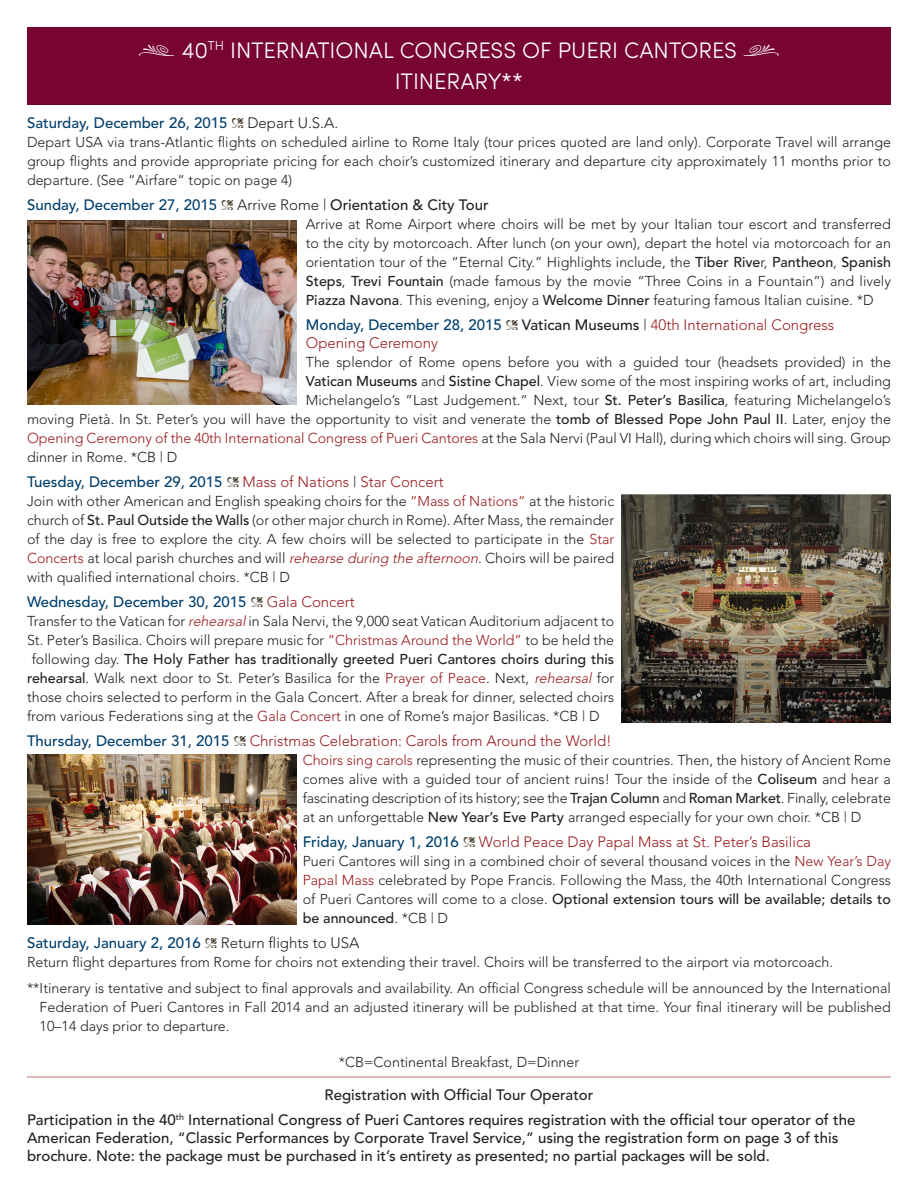
<style>
.page{position:relative;width:918px;height:1188px;background:#fff}
.page>*{position:absolute;margin:0;border:0;box-sizing:border-box;transform-origin:0 0}
.t1{font:300 22.5px/31.5px "Sofia Pro";letter-spacing:-.005em;color:#fff;text-align:center}
.t2{font:500 15px/18px "Avenir";color:#231f20}
.t3{font:300 15px/18px "Avenir";color:#991c20}
.t4{font:500 15px "Avenir";color:#003f6c}
.body{font:300 14.25px/19px "Avenir";color:#231f20;text-align:justify}
.body-2{font:300 14.25px "Avenir";color:#991c20}
.body-3{font:500 14.25px "Avenir";color:#231f20}
.s1{font-family:"Type Embellishments One Let Plain";font-weight:400}
.s2{font-family:"Type Embellishments One Let Plain";font-weight:400;color:#473c2c}
.s3{font-weight:300;color:#231f20}
.s4{color:#231f20}
.s5{font-weight:500}
.s6{font-weight:500;color:#003f6c}
.s7{font-weight:500;color:#231f20}
.s8{color:#991c20}
.s9{font-style:italic;color:#991c20}
.s10{font-weight:300;color:#991c20}
.s11{font-weight:300}
</style>
<div class="page">
<div style="left:27px;top:27px;width:864px;height:77px;background:#780531"></div>
<hr style="left:27px;top:1076px;width:864px;height:2px;background:#991c20">
<img style="left:28px;top:755px;width:269px;height:169px">
<img style="left:27px;top:221px;width:270px;height:184px">
<img style="left:621px;top:494px;width:270px;height:229px">
<p class="t1" style="left:138px;top:32px;width:643px"><span class="s1">.</span> 40<sup>TH</sup> INTERNATIONAL CONGRESS OF PUERI CANTORES <span class="s1">,<br></span>ITINERARY**</p>
<p class="t4" style="left:27px;top:114px;width:313px">Saturday, December 26, 2015 <span class="s2">U</span> <span class="s3">Depart U.S.A.</span></p>
<p class="body" style="left:27px;top:133px;width:865px">Depart USA via trans-Atlantic flights on scheduled airline to Rome Italy (tour prices quoted are land only). Corporate Travel will arrange group flights and provide appropriate pricing for each choir’s customized itinerary and departure city approximately 11 months prior to departure. (See “Airfare“ topic on page 4)</p>
<p class="t4" style="left:27px;top:196px;width:463px">Sunday, December 27, 2015 <span class="s2">U</span> <span class="s3">Arrive Rome |</span> <span class="s4">Orientation &amp; City Tour</span></p>
<p class="body" style="left:306px;top:215px;width:587px">Arrive at Rome Airport where choirs will be met by your Italian tour escort and transferred to the city by motorcoach. After lunch (on your own), depart the hotel via motorcoach for an orientation tour of the “Eternal City.” Highlights include, the <span class="s5">Tiber Rive</span>r, <span class="s5">Pantheon</span>, <span class="s5">Spanish Steps</span>, <span class="s5">Trevi Fountain</span> (made famous by the movie “Three Coins in a Fountain”) and lively <span class="s5">Piazza Navona</span>. This evening, enjoy a <span class="s5">Welcome Dinner</span> featuring famous Italian cuisine. *D</p>
<p class="t3" style="left:306px;top:316px;width:530px"><span class="s6">Monday, December 28, 2015</span> <span class="s2">U</span> <span class="s7">Vatican Museums</span> <span class="s4">|</span> 40th International Congress<br>Opening Ceremony</p>
<p class="body" style="left:306px;top:353px;width:587px">The splendor of Rome opens before you with a guided tour (headsets provided) in the</p>
<p class="body" style="left:306px;top:372px;width:587px"><span class="s5">Vatican Museums</span> and <span class="s5">Sistine Chapel</span>. View some of the most inspiring works of art, including</p>
<p class="body" style="left:306px;top:391px;width:587px">Michelangelo’s “Last Judgement.“ Next, tour <span class="s5">St. Peter’s Basilica</span>, featuring Michelangelo’s</p>
<p class="body" style="left:27px;top:410px;width:866px">moving Pietà. In St. Peter’s you will have the opportunity to visit and venerate the <span class="s5">tomb of Blessed Pope John Paul II</span>. Later, enjoy the</p>
<p class="body-2" style="left:27px;top:430px;width:866px">Opening Ceremony of the 40th International Congress of Pueri Cantores <span class="s4">at the Sala Nervi (Paul VI Hall), during which choirs will sing. Group</span></p>
<p class="body" style="left:27px;top:448px;width:152px">dinner in Rome. *CB | D</p>
<p class="t3" style="left:27px;top:473px;width:418px"><span class="s6">Tuesday, December 29, 2015</span> <span class="s2">U</span> Mass of Nations <span class="s4">|</span> Star Concert</p>
<p class="body" style="left:27px;top:492px;width:589px">Join with other American and English speaking choirs for the <span class="s8">“Mass of Nations“</span> at the historic church of <span class="s5">St. Paul Outside the Walls</span> (or other major church in Rome). After Mass, the remainder of the day is free to explore the city. A few choirs will be selected to participate in the <span class="s8">Star Concerts</span> at local parish churches and will <span class="s9">rehearse during the afternoon</span>. Choirs will be paired with qualified international choirs. *CB | D</p>
<p class="t4" style="left:27px;top:593px;width:329px">Wednesday, December 30, 2015 <span class="s2">U</span> <span class="s10">Gala Concert</span></p>
<p class="body" style="left:27px;top:612px;width:589px">Transfer to the Vatican for <span class="s9">rehearsal</span>in Sala Nervi, the 9,000 seat Vatican Auditorium adjacent to</p>
<p class="body" style="left:27px;top:631px;width:589px">St. Peter’s Basilica. Choirs will prepare music for <span class="s8">“Christmas Around the World”</span> to be held the</p>
<p class="body-3" style="left:32px;top:651px;width:584px"><span class="s11">following day.</span> The Holy Father has traditionally greeted Pueri Cantores choirs during this</p>
<p class="body" style="left:27px;top:669px;width:589px"><span class="s5">rehearsal</span>. Walk next door to St. Peter’s Basilica for the <span class="s8">Prayer of Peace</span>. Next, <span class="s9">rehearsal</span> for</p>
<p class="body" style="left:27px;top:688px;width:589px">those choirs selected to perform in the Gala Concert. After a break for dinner, selected choirs</p>
<p class="body" style="left:27px;top:707px;width:574px">from various Federations sing at the <span class="s8">Gala Concert</span> in one of Rome’s major Basilicas. *CB | D</p>
<p class="t3" style="left:27px;top:732px;width:586px"><span class="s6">Thursday, December 31, 2015</span> <span class="s2">U</span> Christmas Celebration: Carols from Around the World!</p>
<p class="body" style="left:303px;top:751px;width:590px"><span class="s8">Choirs sing carols</span> representing the music of their countries. Then, the history of Ancient Rome comes alive with a guided tour of ancient ruins! Tour the inside of the <span class="s5">Coliseum</span> and hear a fascinating description of its history; see the <span class="s5">Trajan Column</span> and <span class="s5">Roman Market</span>. Finally, celebrate at an unforgettable <span class="s5">New Year’s Eve Party</span> arranged especially for your own choir. *CB | D</p>
<p class="t3" style="left:303px;top:833px;width:510px"><span class="s6">Friday, January 1, 2016</span> <span class="s2">U</span> World Peace Day Papal Mass at St. Peter’s Basilica</p>
<p class="body" style="left:303px;top:852px;width:590px">Pueri Cantores will sing in a combined choir of several thousand voices in the <span class="s8">New Year’s Day Papal Mass</span> celebrated by Pope Francis. Following the Mass, the 40th International Congress of Pueri Cantores will come to a close. <span class="s5">Optional extension tours will be available; details to be announced</span>. *CB | D</p>
<p class="t4" style="left:27px;top:934px;width:334px">Saturday, January 2, 2016 <span class="s2">U</span> <span class="s3">Return flights to USA</span></p>
<p class="body" style="left:27px;top:953px;width:808px">Return flight departures from Rome for choirs not extending their travel. Choirs will be transferred to the airport via motorcoach.</p>
<p class="body" style="left:40px;top:978px;width:853px;text-indent:-13px">**Itinerary is tentative and subject to final approvals and availability. An official Congress schedule will be announced by the International Federation of Pueri Cantores in Fall 2014 and an adjusted itinerary will be published at that time. Your final itinerary will be published 10–14 days prior to departure.</p>
<p class="body" style="left:339px;top:1053px;width:242px">*CB=Continental Breakfast, D=Dinner</p>
<p class="t2" style="left:325px;top:1086px;width:270px">Registration with Official Tour Operator</p>
<p class="t2" style="left:27px;top:1111px;width:830px">Participation in the 40<sup>th</sup> International Congress of Pueri Cantores requires registration with the official tour operator of the<br>American Federation, “Classic Performances by Corporate Travel Service,” using the registration form on page 3 of this brochure. Note: the package must be purchased in it’s entirety as presented; no partial packages will be sold.</p>
</div>
